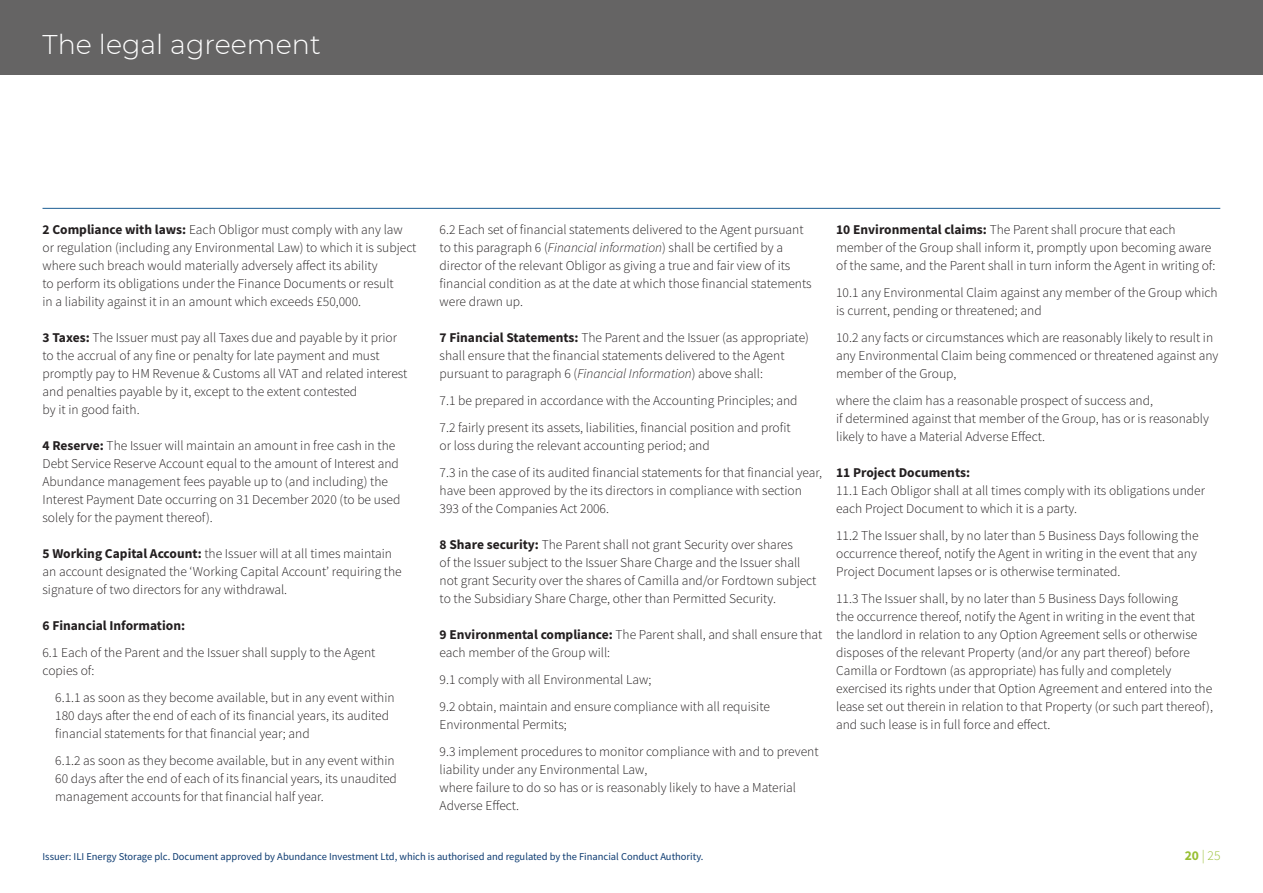
<style>
.page{position:relative;width:1263px;height:893px;background:#fff}
.page>*{position:absolute;margin:0;border:0;box-sizing:border-box;transform-origin:0 0}
.t1{font:300 27px "Montserrat";color:#fff}
.t2{font:300 13.5px/18px "Source Sans Pro";color:#231f20}
.t3{font:700 13.5px "Source Sans Pro";color:#231f20}
.t4{font:300 13.5px "Source Sans Pro";color:#98bf32}
.t5{font:10.5px "Source Sans Pro";color:#0d3b71}
.s1{font-weight:700}
.s2{font-style:italic}
</style>
<div class="page">
<div style="left:0;top:0;width:1263px;height:74px;background:#656464"></div>
<hr style="left:43px;top:208px;width:1177px;height:1px;background:#1c5d93">
<h1 class="t1" style="left:43px;top:26px;width:280px">The legal agreement</h1>
<p class="t2" style="left:43px;top:221px;width:375px"><span class="s1">2 Compliance with laws:</span> Each Obligor must comply with any law or regulation (including any Environmental Law) to which it is subject where such breach would materially adversely affect its ability</p>
<p class="t2" style="left:43px;top:275px;width:353px">to perform its obligations under the Finance Documents or result</p>
<p class="t2" style="left:43px;top:293px;width:320px">in a liability against it in an amount which exceeds £50,000.</p>
<p class="t2" style="left:43px;top:329px;width:356px"><span class="s1">3 Taxes:</span> The Issuer must pay all Taxes due and payable by it prior</p>
<p class="t2" style="left:43px;top:347px;width:366px">to the accrual of any fine or penalty for late payment and must promptly pay to HM Revenue &amp; Customs all VAT and related interest and penalties payable by it, except to the extent contested</p>
<p class="t2" style="left:43px;top:401px;width:99px">by it in good faith.</p>
<p class="t2" style="left:43px;top:437px;width:359px"><span class="s1">4 Reserve:</span> The Issuer will maintain an amount in free cash in the Debt Service Reserve Account equal to the amount of Interest and Abundance management fees payable up to (and including) the Interest Payment Date occurring on 31 December 2020 (to be used solely for the payment thereof).</p>
<p class="t2" style="left:43px;top:545px;width:361px"><span class="s1">5 Working Capital Account:</span> the Issuer will at all times maintain an account designated the ‘Working Capital Account’ requiring the signature of two directors for any withdrawal.</p>
<p class="t3" style="left:43px;top:616px;width:144px">6 Financial Information:</p>
<p class="t2" style="left:43px;top:644px;width:334px">6.1 Each of the Parent and the Issuer shall supply to the Agent</p>
<p class="t2" style="left:43px;top:662px;width:53px">copies of:</p>
<p class="t2" style="left:55px;top:689px;width:341px">6.1.1 as soon as they become available, but in any event within</p>
<p class="t2" style="left:55px;top:707px;width:335px">180 days after the end of each of its financial years, its audited financial statements for that financial year; and</p>
<p class="t2" style="left:55px;top:752px;width:343px">6.1.2 as soon as they become available, but in any event within<br>60 days after the end of each of its financial years, its unaudited management accounts for that financial half year.</p>
<p class="t2" style="left:440px;top:221px;width:366px">6.2 Each set of financial statements delivered to the Agent pursuant</p>
<p class="t2" style="left:440px;top:239px;width:373px">to this paragraph 6 (<span class="s2">Financial information</span>) shall be certified by a director of the relevant Obligor as giving a true and fair view of its financial condition as at the date at which those financial statements were drawn up.</p>
<p class="t2" style="left:440px;top:329px;width:371px"><span class="s1">7 Financial Statements:</span> The Parent and the Issuer (as appropriate) shall ensure that the financial statements delivered to the Agent pursuant to paragraph 6 (<span class="s2">Financial Information</span>) above shall:</p>
<p class="t2" style="left:440px;top:392px;width:359px">7.1 be prepared in accordance with the Accounting Principles; and</p>
<p class="t2" style="left:440px;top:419px;width:353px">7.2 fairly present its assets, liabilities, financial position and profit</p>
<p class="t2" style="left:440px;top:437px;width:272px">or loss during the relevant accounting period; and</p>
<p class="t2" style="left:440px;top:464px;width:384px">7.3 in the case of its audited financial statements for that financial year, have been approved by the its directors in compliance with section<br>393 of the Companies Act 2006.</p>
<p class="t2" style="left:440px;top:536px;width:355px"><span class="s1">8 Share security:</span> The Parent shall not grant Security over shares</p>
<p class="t2" style="left:440px;top:554px;width:362px">of the Issuer subject to the Issuer Share Charge and the Issuer shall</p>
<p class="t2" style="left:440px;top:572px;width:378px">not grant Security over the shares of Camilla and/or Fordtown subject to the Subsidiary Share Charge, other than Permitted Security.</p>
<p class="t2" style="left:440px;top:626px;width:384px"><span class="s1">9 Environmental compliance:</span> The Parent shall, and shall ensure that each member of the Group will:</p>
<p class="t2" style="left:440px;top:671px;width:213px">9.1 comply with all Environmental Law;</p>
<p class="t2" style="left:440px;top:698px;width:332px">9.2 obtain, maintain and ensure compliance with all requisite<br>Environmental Permits;</p>
<p class="t2" style="left:440px;top:743px;width:381px">9.3 implement procedures to monitor compliance with and to prevent liability under any Environmental Law,</p>
<p class="t2" style="left:440px;top:779px;width:358px">where failure to do so has or is reasonably likely to have a Material<br>Adverse Effect.</p>
<p class="t2" style="left:836px;top:221px;width:381px"><span class="s1">10 Environmental claims:</span> The Parent shall procure that each member of the Group shall inform it, promptly upon becoming aware of the same, and the Parent shall in turn inform the Agent in writing of:</p>
<p class="t2" style="left:836px;top:284px;width:383px">10.1 any Environmental Claim against any member of the Group which is current, pending or threatened; and</p>
<p class="t2" style="left:836px;top:329px;width:384px">10.2 any facts or circumstances which are reasonably likely to result in any Environmental Claim being commenced or threatened against any member of the Group,</p>
<p class="t2" style="left:836px;top:392px;width:318px">where the claim has a reasonable prospect of success and,</p>
<p class="t2" style="left:836px;top:410px;width:374px">if determined against that member of the Group, has or is reasonably likely to have a Material Adverse Effect.</p>
<p class="t3" style="left:836px;top:463px;width:135px">11 Project Documents:</p>
<p class="t2" style="left:836px;top:482px;width:370px">11.1 Each Obligor shall at all times comply with its obligations under each Project Document to which it is a party.</p>
<p class="t2" style="left:836px;top:527px;width:364px">11.2 The Issuer shall, by no later than 5 Business Days following the occurrence thereof, notify the Agent in writing in the event that any<br>Project Document lapses or is otherwise terminated.</p>
<p class="t2" style="left:836px;top:590px;width:378px">11.3 The Issuer shall, by no later than 5 Business Days following<br>the occurrence thereof, notify the Agent in writing in the event that the landlord in relation to any Option Agreement sells or otherwise disposes of the relevant Property (and/or any part thereof) before Camilla or Fordtown (as appropriate) has fully and completely exercised its rights under that Option Agreement and entered into the lease set out therein in relation to that Property (or such part thereof), and such lease is in full force and effect.</p>
<p class="t5" style="left:43px;top:849px;width:662px">Issuer: ILI Energy Storage plc. Document approved by Abundance Investment Ltd, which is authorised and regulated by the Financial Conduct Authority.</p>
<p class="t4" style="left:1185px;top:847px;width:37px"><span class="s1">20</span> | 25</p>
</div>
